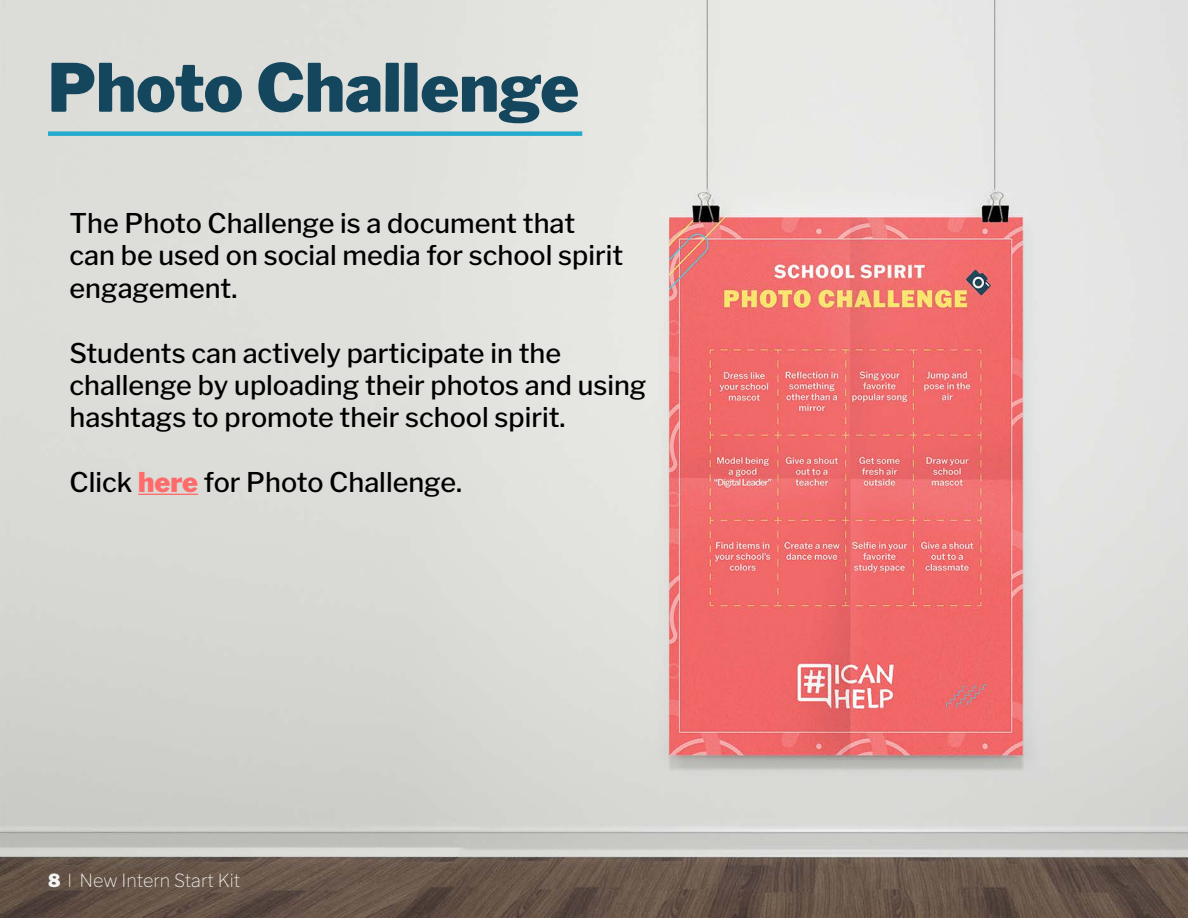
<style>
.page{position:relative;width:1188px;height:918px;background:#fff}
.page>*{position:absolute;margin:0;border:0;box-sizing:border-box;transform-origin:0 0}
.t1{font:900 66px "Libre Franklin";color:#14475e}
.t2{font:500 27px/32.4px "Libre Franklin";color:#000}
.t3{font:100 18px "Libre Franklin";color:#f5f5f5}
.s1{font-weight:900;color:#ff6b6b}
.s2{font-weight:900}
</style>
<div class="page">
<img style="left:1px;top:0;width:1187px;height:918px">
<hr style="left:138px;top:494px;width:60px;height:1px;background:#ff6b6b">
<div style="left:48px;top:131px;width:534px;height:5px;background:#25abce"></div>
<h1 class="t1" style="left:48px;top:48px;width:533px">Photo Challenge</h1>
<p class="t2" style="left:70px;top:207px;width:555px">The Photo Challenge is a document that can be used on social media for school spirit engagement.</p>
<p class="t2" style="left:70px;top:337px;width:578px">Students can actively participate in the challenge by uploading their photos and using hashtags to promote their school spirit.</p>
<p class="t2" style="left:70px;top:466px;width:394px">Click <span class="s1">here</span> for Photo Challenge.</p>
<p class="t3" style="left:48px;top:870px;width:194px"><span class="s2">8</span> l New Intern Start Kit</p>
</div>
